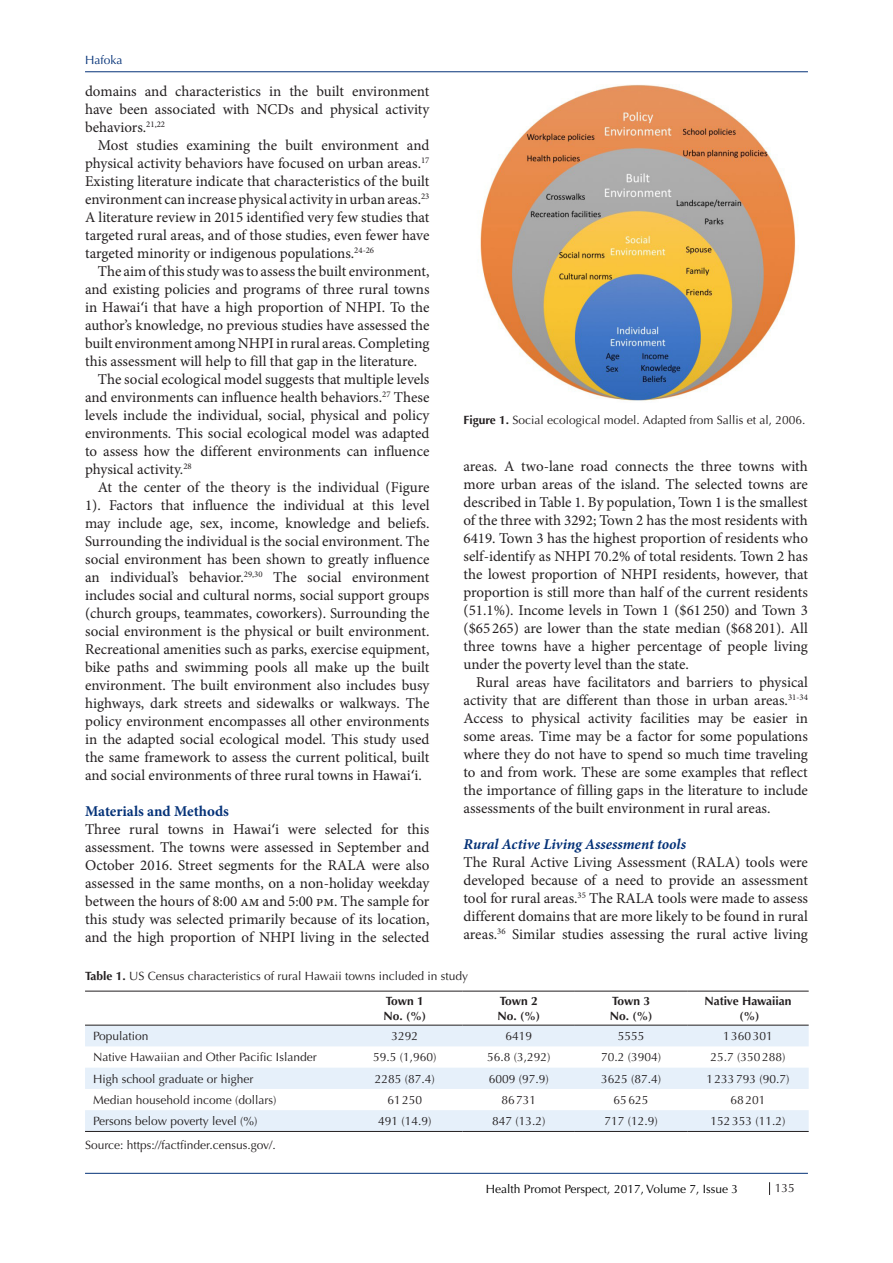
<style>
.page{position:relative;width:893px;height:1263px;background:#fff}
.page>*{position:absolute;margin:0;border:0;box-sizing:border-box;transform-origin:0 0}
.t1{font:15px/18px "Minion Pro";color:#231f20;text-align:justify}
.t2{font:italic 700 15px "Minion Pro";letter-spacing:-.005em;color:#053278}
.t3{font:700 15px "Minion Pro";color:#053278}
.t4{font:12px "Optima LT Std";color:#231f20}
.t5{font:700 12px/15px "Optima LT Std";color:#231f20}
.t6{font:12px "Optima LT Std";color:#000}
.t7{font:12px "Optima LT Std";color:#053278}
.s1{font-family:"Calibri"}
.s2{font-weight:700}
.s3{color:#150000}
</style>
<div class="page">
<hr style="left:85px;top:71px;width:723px;height:1px;background:#053278">
<hr style="left:85px;top:1173px;width:723px;height:1px;background:#053278">
<svg style="left:769px;top:1182px;width:1px;height:13px"></svg>
<img style="left:480px;top:85px;width:318px;height:316px">
<svg style="left:85px;top:1026px;width:724px;height:105px;fill:#e6f0fa"></svg>
<hr style="left:85px;top:991px;width:262px;height:1px;background:#231f20">
<hr style="left:347px;top:991px;width:116px;height:1px;background:#231f20">
<hr style="left:463px;top:991px;width:112px;height:1px;background:#231f20">
<hr style="left:575px;top:991px;width:112px;height:1px;background:#231f20">
<hr style="left:687px;top:991px;width:122px;height:1px;background:#231f20">
<hr style="left:85px;top:1025px;width:262px;height:1px;background:#231f20">
<hr style="left:347px;top:1025px;width:116px;height:1px;background:#231f20">
<hr style="left:463px;top:1025px;width:112px;height:1px;background:#231f20">
<hr style="left:575px;top:1025px;width:112px;height:1px;background:#231f20">
<hr style="left:687px;top:1025px;width:122px;height:1px;background:#231f20">
<hr style="left:85px;top:1131px;width:262px;height:1px;background:#231f20">
<hr style="left:347px;top:1131px;width:116px;height:1px;background:#231f20">
<hr style="left:463px;top:1131px;width:112px;height:1px;background:#231f20">
<hr style="left:575px;top:1131px;width:112px;height:1px;background:#231f20">
<hr style="left:687px;top:1131px;width:122px;height:1px;background:#231f20">
<p class="t7" style="left:85px;top:53px;width:39px">Hafoka</p>
<p class="t1" style="left:85px;top:82px;width:346px">domains and characteristics in the built environment have been associated with NCDs and physical activity behaviors.<sup>21,22</sup></p>
<p class="t1" style="left:85px;top:136px;width:346px;text-indent:13px">Most studies examining the built environment and physical activity behaviors have focused on urban areas.<sup>17<br></sup>Existing literature indicate that characteristics of the built environment can increase physical activity in urban areas.<sup>23<br></sup>A literature review in 2015 identified very few studies that targeted rural areas, and of those studies, even fewer have targeted minority or indigenous populations.<sup>24-26</sup></p>
<p class="t1" style="left:85px;top:262px;width:346px;text-indent:13px">The aim of this study was to assess the built environment, and existing policies and programs of three rural towns in Hawai<span class="s1">ʻ</span>i that have a high proportion of NHPI. To the author’s knowledge, no previous studies have assessed the built environment among NHPI in rural areas. Completing this assessment will help to fill that gap in the literature.</p>
<p class="t1" style="left:85px;top:370px;width:346px;text-indent:13px">The social ecological model suggests that multiple levels and environments can influence health behaviors.<sup>27</sup> These levels include the individual, social, physical and policy environments. This social ecological model was adapted to assess how the different environments can influence physical activity.<sup>28</sup></p>
<p class="t1" style="left:85px;top:478px;width:346px;text-indent:13px">At the center of the theory is the individual (Figure 1). Factors that influence the individual at this level may include age, sex, income, knowledge and beliefs.<br>Surrounding the individual is the social environment. The social environment has been shown to greatly influence an individual’s behavior.<sup>29,30</sup> The social environment includes social and cultural norms, social support groups (church groups, teammates, coworkers). Surrounding the social environment is the physical or built environment.<br>Recreational amenities such as parks, exercise equipment, bike paths and swimming pools all make up the built environment. The built environment also includes busy highways, dark streets and sidewalks or walkways. The policy environment encompasses all other environments in the adapted social ecological model. This study used the same framework to assess the current political, built and social environments of three rural towns in Hawai<span class="s1">ʻ</span>i.</p>
<p class="t3" style="left:85px;top:800px;width:145px">Materials and Methods</p>
<p class="t1" style="left:85px;top:820px;width:346px">Three rural towns in Hawai<span class="s1">ʻ</span>i were selected for this assessment. The towns were assessed in September and October 2016. Street segments for the RALA were also assessed in the same months, on a non-holiday weekday between the hours of 8:00 am and 5:00 pm. The sample for this study was selected primarily because of its location, and the high proportion of NHPI living in the selected</p>
<p class="t4" style="left:463px;top:413px;width:344px"><span class="s2">Figure 1.</span> Social ecological model. Adapted from Sallis et al, 2006.</p>
<p class="t1" style="left:463px;top:457px;width:346px">areas. A two-lane road connects the three towns with more urban areas of the island. The selected towns are described in Table 1. By population, Town 1 is the smallest of the three with 3292; Town 2 has the most residents with 6419. Town 3 has the highest proportion of residents who self-identify as NHPI 70.2% of total residents. Town 2 has the lowest proportion of NHPI residents, however, that proportion is still more than half of the current residents (51.1%). Income levels in Town 1 ($61 250) and Town 3 ($65 265) are lower than the state median ($68 201). All three towns have a higher percentage of people living under the poverty level than the state.</p>
<p class="t1" style="left:463px;top:673px;width:346px;text-indent:13px">Rural areas have facilitators and barriers to physical activity that are different than those in urban areas.<sup>31-34<br></sup>Access to physical activity facilities may be easier in some areas. Time may be a factor for some populations where they do not have to spend so much time traveling to and from work. These are some examples that reflect the importance of filling gaps in the literature to include assessments of the built environment in rural areas.</p>
<p class="t2" style="left:463px;top:834px;width:224px">Rural Active Living Assessment tools</p>
<p class="t1" style="left:463px;top:853px;width:346px">The Rural Active Living Assessment (RALA) tools were developed because of a need to provide an assessment tool for rural areas.<sup>35</sup> The RALA tools were made to assess different domains that are more likely to be found in rural areas.<sup>36</sup> Similar studies assessing the rural active living</p>
<p class="t4" style="left:85px;top:969px;width:384px"><span class="s2">Table 1.</span> US Census characteristics of rural Hawaii towns included in study</p>
<p class="t5" style="left:383px;top:994px;width:44px">Town 1<br>No. (%)</p>
<p class="t5" style="left:497px;top:994px;width:44px">Town 2<br>No. (%)</p>
<p class="t5" style="left:610px;top:994px;width:44px">Town 3<br>No. (%)</p>
<p class="t5" style="left:704px;top:994px;width:89px;text-align:center">Native Hawaiian (%)</p>
<p class="t4" style="left:93px;top:1029px;width:57px">Population</p>
<p class="t4" style="left:391px;top:1029px;width:28px">3292</p>
<p class="t4" style="left:505px;top:1029px;width:28px">6419</p>
<p class="t4" style="left:618px;top:1029px;width:28px">5555</p>
<p class="t4" style="left:723px;top:1029px;width:51px">1360301</p>
<p class="t4" style="left:93px;top:1050px;width:225px">Native Hawaiian and Other Pacific Islander</p>
<p class="t4" style="left:373px;top:1050px;width:65px">59.5 (1,960)</p>
<p class="t4" style="left:487px;top:1050px;width:65px">56.8 (3,292)</p>
<p class="t4" style="left:601px;top:1050px;width:62px">70.2 (3904)</p>
<p class="t4" style="left:710px;top:1050px;width:76px">25.7 (350288)</p>
<p class="t4" style="left:93px;top:1072px;width:162px">High school graduate or higher</p>
<p class="t4" style="left:375px;top:1072px;width:62px">2285 (87.4)</p>
<p class="t4" style="left:489px;top:1072px;width:62px">6009 (97.9)</p>
<p class="t4" style="left:601px;top:1072px;width:62px">3625 (87.4)</p>
<p class="t4" style="left:706px;top:1072px;width:85px">1233793 (90.7)</p>
<p class="t4" style="left:93px;top:1093px;width:185px">Median household income (dollars)</p>
<p class="t4" style="left:387px;top:1093px;width:36px">61250</p>
<p class="t4" style="left:501px;top:1093px;width:36px">86731</p>
<p class="t4" style="left:614px;top:1093px;width:36px">65625</p>
<p class="t4" style="left:730px;top:1093px;width:36px">68201</p>
<p class="t4" style="left:93px;top:1114px;width:166px">Persons below poverty level (%)</p>
<p class="t4" style="left:378px;top:1114px;width:55px">491 (14.9)</p>
<p class="t4" style="left:492px;top:1114px;width:55px">847 (13.2)</p>
<p class="t4" style="left:604px;top:1114px;width:55px">717 (12.9)</p>
<p class="t4" style="left:710px;top:1114px;width:76px">152353 (11.2)</p>
<p class="t4" style="left:85px;top:1138px;width:192px">Source: https://factfinder.census.gov/.</p>
<p class="t6" style="left:486px;top:1181px;width:254px">Health Promot Perspect<span class="s3">,</span> 2017, Volume 7, Issue 3</p>
<p class="t4" style="left:775px;top:1181px;width:22px">135</p>
</div>
